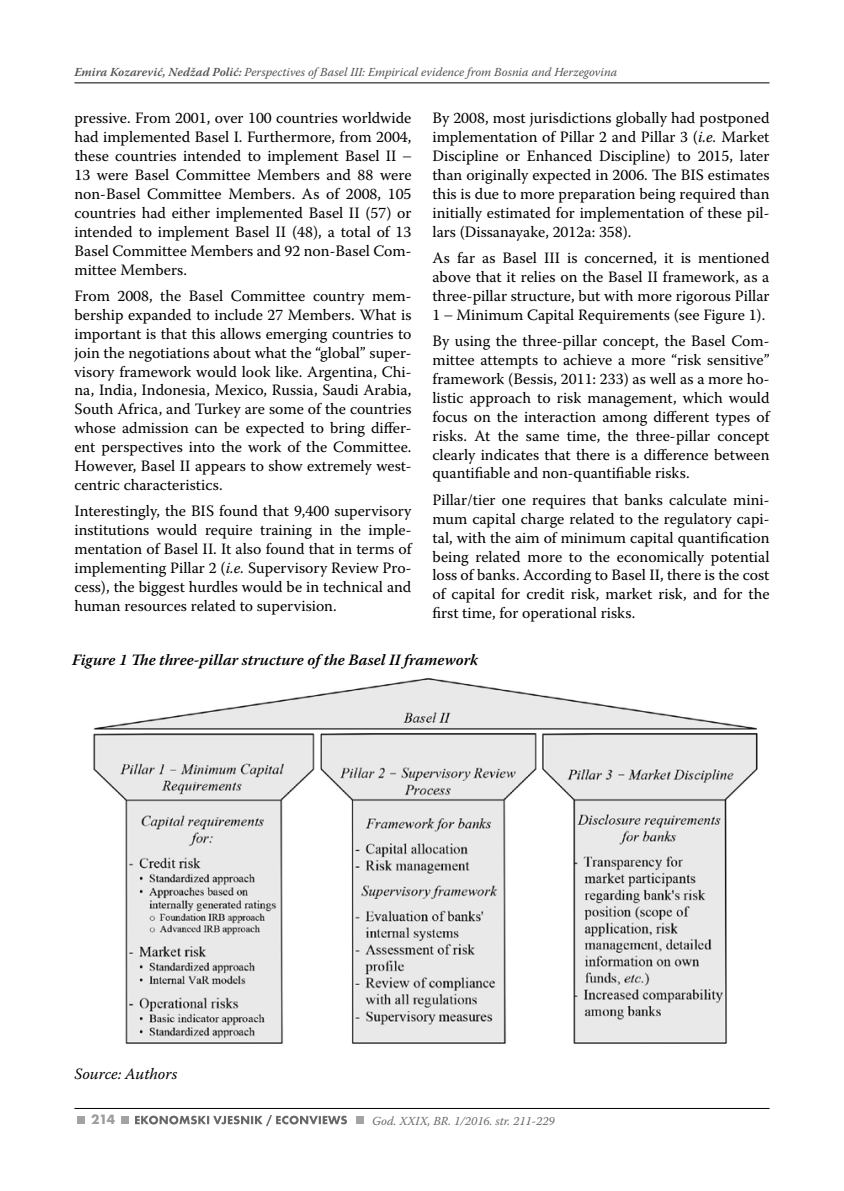
<style>
.page{position:relative;width:844px;height:1191px;background:#fff}
.page>*{position:absolute;margin:0;border:0;box-sizing:border-box;transform-origin:0 0}
.t1{font:15.75px/18.9px "Warnock Pro";color:#000;text-align:justify}
.t2{font:italic 600 15.75px "Warnock Pro";color:#000}
.t3{font:italic 15.75px "Warnock Pro";color:#000}
.t4{font:700 14px "Futura TOT";color:#9c9ca0}
.t5{font:italic 12.25px "Warnock Pro";color:#504f53}
.t6{font:italic 12.25px "Warnock Pro";color:#68676c}
.s1{font-weight:600}
.s2{font-style:italic}
</style>
<div class="page">
<hr style="left:74px;top:83px;width:695px;height:1px;background:#000">
<hr style="left:74px;top:1108px;width:695px;height:1px;background:#000">
<div style="left:121px;top:1115px;width:7px;height:8px;background:#a3a3a7"></div>
<div style="left:356px;top:1115px;width:8px;height:8px;background:#a3a3a7"></div>
<div style="left:77px;top:1115px;width:8px;height:8px;background:#a3a3a7"></div>
<svg style="left:135px;top:1115px;width:212px;height:11px"></svg>
<img style="left:93px;top:677px;width:665px;height:367px">
<p class="t5" style="left:74px;top:64px;width:544px"><span class="s1">Emira Kozarević, Nedžad Polić:</span> Perspectives of Basel III: Empirical evidence from Bosnia and Herzegovina</p>
<p class="t1" style="left:74px;top:108px;width:338px">pressive. From 2001, over 100 countries worldwide had implemented Basel I. Furthermore, from 2004, these countries intended to implement Basel II − 13 were Basel Committee Members and 88 were non-Basel Committee Members. As of 2008, 105 countries had either implemented Basel II (57) or intended to implement Basel II (48), a total of 13<br>Basel Committee Members and 92 non-Basel Com&shy;mittee Members.</p>
<p class="t1" style="left:74px;top:286px;width:338px">From 2008, the Basel Committee country mem&shy;bership expanded to include 27 Members. What is important is that this allows emerging countries to join the negotiations about what the “global” super&shy;visory framework would look like. Argentina, Chi&shy;na, India, Indonesia, Mexico, Russia, Saudi Arabia, South Africa, and Turkey are some of the countries whose admission can be expected to bring differ&shy;ent perspectives into the work of the Committee.<br>However, Basel II appears to show extremely west&shy;centric characteristics.</p>
<p class="t1" style="left:74px;top:501px;width:338px">Interestingly, the BIS found that 9,400 supervisory institutions would require training in the imple&shy;mentation of Basel II. It also found that in terms of implementing Pillar 2 (<span class="s2">i.e.</span> Supervisory Review Pro&shy;cess), the biggest hurdles would be in technical and human resources related to supervision.</p>
<p class="t1" style="left:432px;top:108px;width:338px">By 2008, most jurisdictions globally had postponed implementation of Pillar 2 and Pillar 3 (<span class="s2">i.e.</span> Market Discipline or Enhanced Discipline) to 2015, later than originally expected in 2006. The BIS estimates this is due to more preparation being required than initially estimated for implementation of these pil&shy;lars (Dissanayake, 2012a: 358).</p>
<p class="t1" style="left:432px;top:248px;width:338px">As far as Basel III is concerned, it is mentioned above that it relies on the Basel II framework, as a three-pillar structure, but with more rigorous Pillar 1 − Minimum Capital Requirements (see Figure 1).</p>
<p class="t1" style="left:432px;top:331px;width:338px">By using the three-pillar concept, the Basel Com&shy;mittee attempts to achieve a more “risk sensitive” framework (Bessis, 2011: 233) as well as a more ho&shy;listic approach to risk management, which would focus on the interaction among different types of risks. At the same time, the three-pillar concept clearly indicates that there is a difference between quantifiable and non-quantifiable risks.</p>
<p class="t1" style="left:432px;top:490px;width:338px">Pillar/tier one requires that banks calculate mini&shy;mum capital charge related to the regulatory capi&shy;tal, with the aim of minimum capital quantification being related more to the economically potential loss of banks. According to Basel II, there is the cost of capital for credit risk, market risk, and for the first time, for operational risks.</p>
<p class="t2" style="left:72px;top:650px;width:407px">Figure 1 The three-pillar structure of the Basel II framework</p>
<p class="t3" style="left:74px;top:1064px;width:104px">Source: Authors</p>
<p class="t4" style="left:91px;top:1111px;width:25px">214</p>
<p class="t6" style="left:372px;top:1113px;width:184px">God. XXIX, BR. 1/2016. str. 211-229</p>
</div>
